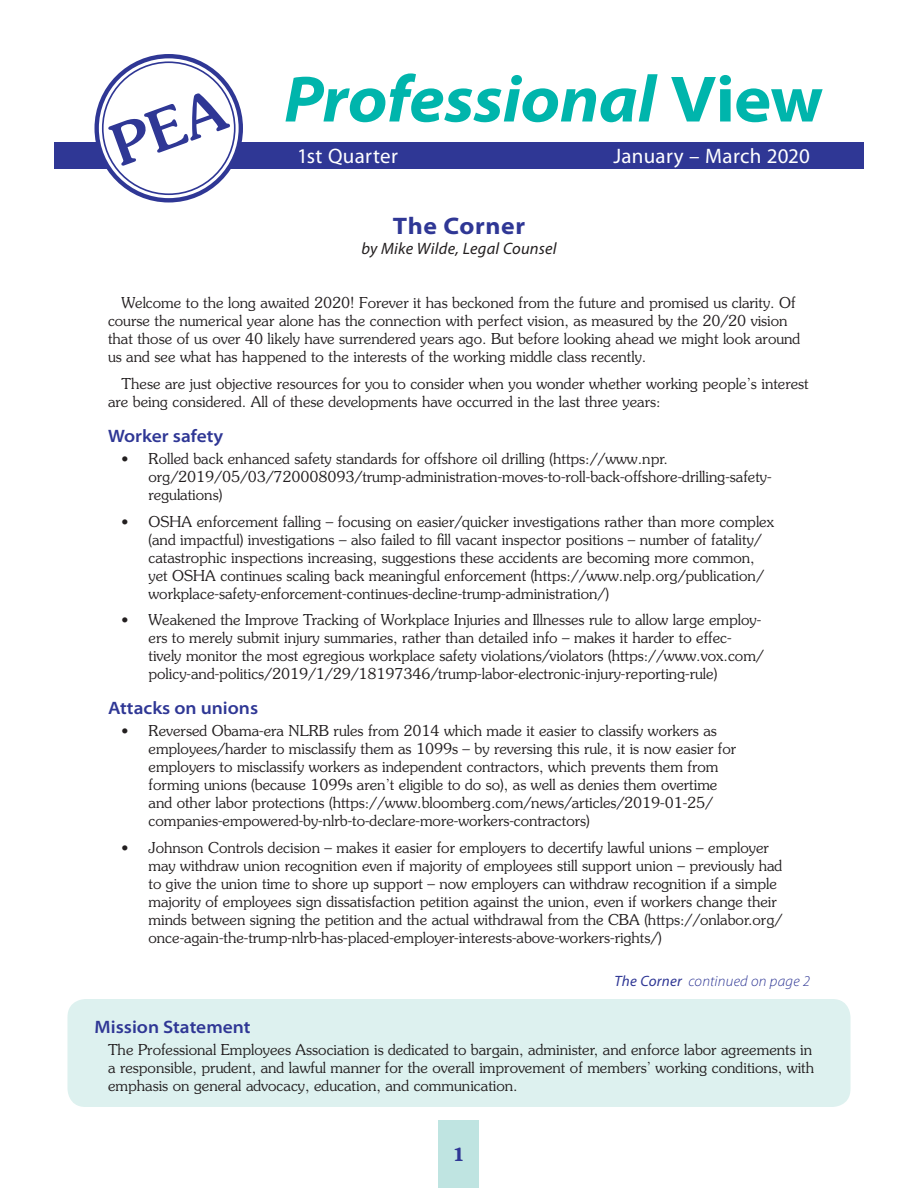
<style>
.page{position:relative;width:918px;height:1188px;background:#fff}
.page>*{position:absolute;margin:0;border:0;box-sizing:border-box;transform-origin:0 0}
.t1{font:italic 700 semi-expanded 66px "Myriad Pro";letter-spacing:-.01em;color:#00b5ac}
.article_title{font:700 semi-expanded 24px "Myriad Pro";letter-spacing:.025em;color:#2f3795}
.t2{font:21px "Myriad Pro";letter-spacing:.015em;color:#fff}
.subhead{font:600 semi-expanded 18px "Myriad Pro";color:#2f3795}
.t3{font:600 18px "Souvenir Std";color:#2f3795}
.author{font:italic 16.5px "Myriad Pro";letter-spacing:.015em;color:#231f20}
.body_text{font:300 15px/18px "Souvenir Std";color:#231f20}
.continued_on_from_li{font:italic 300 15px "Myriad Pro";letter-spacing:.015em;color:#2f3795}
.s1{font-style:normal}
.s2{font-weight:400}
</style>
<div class="page">
<div style="left:54px;top:142px;width:810px;height:27px;background:#2f3795"></div>
<div style="left:68px;top:999px;width:782px;height:108px;background:#ddf1ef;border-radius:18px"></div>
<div style="left:439px;top:1120px;width:40px;height:68px;background:#bfe4e1"></div>
<svg style="left:94px;top:54px;width:149px;height:148px"></svg>
<p class="t1" style="left:284px;top:56px;width:541px">Professional <span class="s1">View</span></p>
<p class="t2" style="left:297px;top:143px;width:102px">1st Quarter</p>
<p class="t2" style="left:613px;top:143px;width:198px">January – March 2020</p>
<p class="article_title" style="left:393px;top:210px;width:134px">The Corner</p>
<p class="author" style="left:361px;top:238px;width:197px">by Mike Wilde, Legal Counsel</p>
<p class="body_text" style="left:108px;top:294px;width:694px;text-indent:14px">Welcome to the long awaited 2020! Forever it has beckoned from the future and promised us clarity. Of course the numerical year alone has the connection with perfect vision, as measured by the 20/20 vision that those of us over 40 likely have surrendered years ago. But before looking ahead we might look around us and see what has happened to the interests of the working middle class recently.</p>
<p class="body_text" style="left:108px;top:375px;width:702px;text-indent:14px">These are just objective resources for you to consider when you wonder whether working people’s interest are being considered. All of these developments have occurred in the last three years:</p>
<p class="subhead" style="left:108px;top:424px;width:117px">Worker safety</p>
<p class="body_text" style="left:148px;top:450px;width:625px;text-indent:-27px">• Rolled back enhanced safety standards for offshore oil drilling (https://www.npr. org/2019/05/03/720008093/trump-administration-moves-to-roll-back-offshore-drilling-safety&shy;regulations)</p>
<p class="body_text" style="left:148px;top:512px;width:627px;text-indent:-27px">• OSHA enforcement falling – focusing on easier/quicker investigations rather than more complex (and impactful) investigations – also failed to fill vacant inspector positions – number of fatality/ catastrophic inspections increasing, suggestions these accidents are becoming more common, yet OSHA continues scaling back meaningful enforcement (https://www.nelp.org/publication/ workplace-safety-enforcement-continues-decline-trump-administration/)</p>
<p class="body_text" style="left:148px;top:611px;width:617px;text-indent:-27px">• Weakened the Improve Tracking of Workplace Injuries and Illnesses rule to allow large employ&shy;ers to merely submit injury summaries, rather than detailed info – makes it harder to effec&shy;tively monitor the most egregious workplace safety violations/violators (https://www.vox.com/ policy-and-politics/2019/1/29/18197346/trump-labor-electronic-injury-reporting-rule)</p>
<p class="subhead" style="left:108px;top:696px;width:152px">Attacks on unions</p>
<p class="body_text" style="left:148px;top:722px;width:589px;text-indent:-27px">• Reversed Obama-era NLRB rules from 2014 which made it easier to classify workers as employees/harder to misclassify them as 1099s – by reversing this rule, it is now easier for employers to misclassify workers as independent contractors, which prevents them from forming unions (because 1099s aren’t eligible to do so), as well as denies them overtime and other labor protections (https://www.bloomberg.com/news/articles/2019-01-25/ companies-empowered-by-nlrb-to-declare-more-workers-contractors)</p>
<p class="body_text" style="left:148px;top:838px;width:635px;text-indent:-27px">• Johnson Controls decision – makes it easier for employers to decertify lawful unions – employer may withdraw union recognition even if majority of employees still support union – previously had to give the union time to shore up support – now employers can withdraw recognition if a simple majority of employees sign dissatisfaction petition against the union, even if workers change their minds between signing the petition and the actual withdrawal from the CBA (https://onlabor.org/ once-again-the-trump-nlrb-has-placed-employer-interests-above-workers-rights/)</p>
<p class="continued_on_from_li" style="left:615px;top:972px;width:197px"><span class="s2">The Corner</span> continued on page 2</p>
<p class="subhead" style="left:94px;top:1015px;width:158px">Mission Statement</p>
<p class="body_text" style="left:108px;top:1041px;width:708px">The Professional Employees Association is dedicated to bargain, administer, and enforce labor agreements in a responsible, prudent, and lawful manner for the overall improvement of members’ working conditions, with emphasis on general advocacy, education, and communication.</p>
<p class="t3" style="left:453px;top:1143px;width:14px">1</p>
</div>
